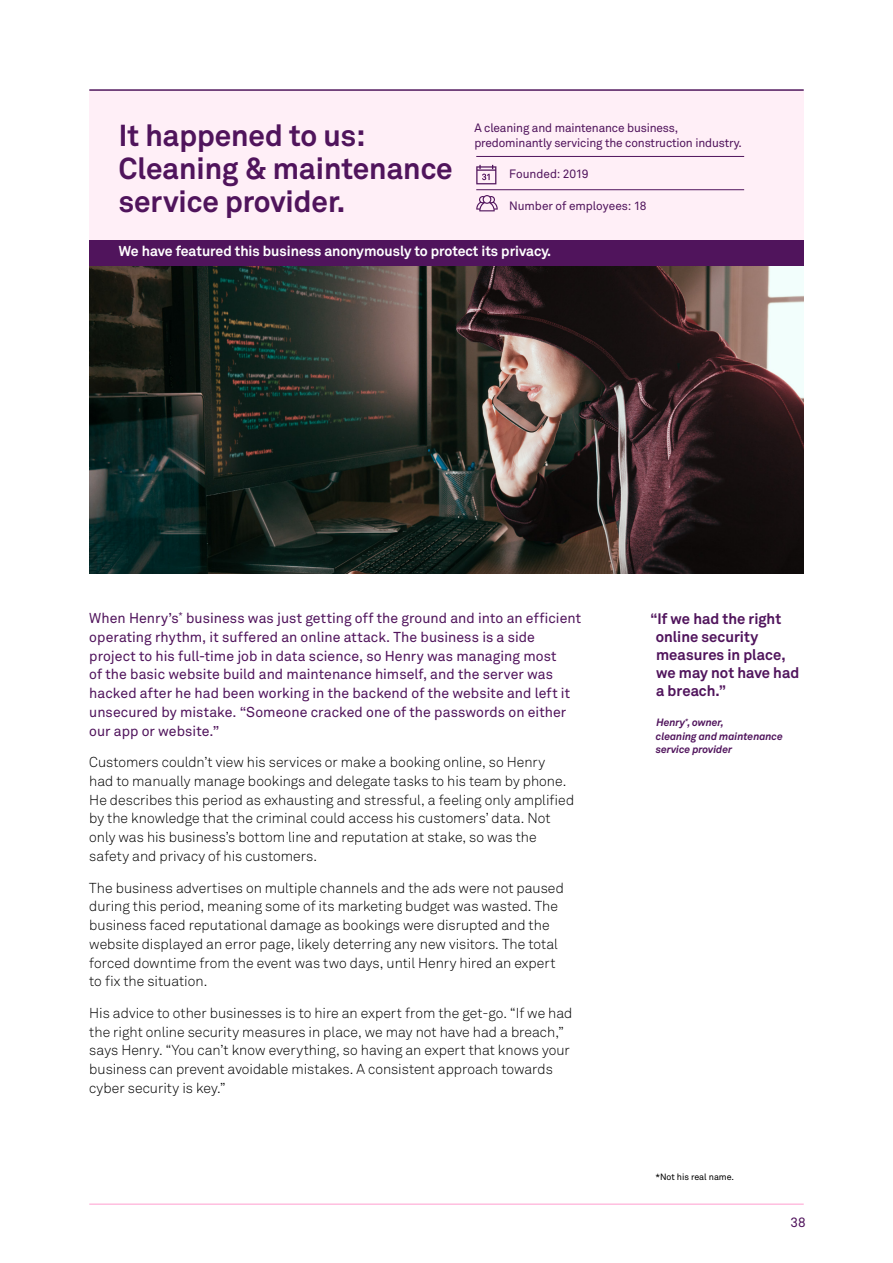
<style>
.page{position:relative;width:893px;height:1263px;background:#fff}
.page>*{position:absolute;margin:0;border:0;box-sizing:border-box;transform-origin:0 0}
.t1{font:700 30px/33px "Telstra Akkurat";color:#50145c}
.t2{font:700 15px/18px "Telstra Akkurat";letter-spacing:.005em;color:#50145c}
.t3{font:300 14.25px/18.8px "Telstra Akkurat";color:#000}
.t4{font:14.25px/18.8px "Telstra Akkurat";letter-spacing:.005em;color:#50145c}
.t5{font:700 14.25px "Telstra Akkurat";color:#fff}
.t6{font:13.5px "Telstra Akkurat";color:#50145c}
.t7{font:12px/15px "Telstra Akkurat";letter-spacing:-.01em;color:#50145c}
.t8{font:italic 700 10.5px/13.5px "Telstra Akkurat";color:#50145c}
.t9{font:9px "Telstra Akkurat";color:#000}
</style>
<div class="page">
<hr style="left:89px;top:89px;width:715px;height:2px;background:#50145c">
<hr style="left:89px;top:1203px;width:715px;height:2px;background:#ffbedf">
<img style="left:89px;top:266px;width:715px;height:308px">
<div style="left:89px;top:91px;width:715px;height:151px;background:#ffeff7"></div>
<hr style="left:476px;top:189px;width:268px;height:1px;background:#50145c">
<hr style="left:476px;top:156px;width:268px;height:1px;background:#50145c">
<svg style="left:476px;top:165px;width:20px;height:19px"></svg>
<svg style="left:476px;top:195px;width:22px;height:16px"></svg>
<div style="left:89px;top:241px;width:715px;height:25px;background:#50145c"></div>
<h4 class="t1" style="left:119px;top:119px;width:335px">It happened to us:<br>Cleaning &amp; maintenance service provider.</h4>
<p class="t7" style="left:474px;top:120px;width:269px">A cleaning and maintenance business, predominantly servicing the construction industry.</p>
<p class="t7" style="left:509px;top:166px;width:81px">Founded: 2019</p>
<p class="t7" style="left:509px;top:198px;width:139px">Number of employees: 18</p>
<p class="t5" style="left:119px;top:243px;width:434px">We have featured this business anonymously to protect its privacy.</p>
<p class="t4" style="left:89px;top:609px;width:493px">When Henry’s<sup>*</sup> business was just getting off the ground and into an efficient operating rhythm, it suffered an online attack. The business is a side project to his full-time job in data science, so Henry was managing most<br>of the basic website build and maintenance himself, and the server was hacked after he had been working in the backend of the website and left it unsecured by mistake. “Someone cracked one of the passwords on either our app or website.”</p>
<p class="t3" style="left:89px;top:753px;width:486px">Customers couldn’t view his services or make a booking online, so Henry<br>had to manually manage bookings and delegate tasks to his team by phone.<br>He describes this period as exhausting and stressful, a feeling only amplified by the knowledge that the criminal could access his customers’ data. Not only was his business’s bottom line and reputation at stake, so was the safety and privacy of his customers.</p>
<p class="t3" style="left:89px;top:878px;width:476px">The business advertises on multiple channels and the ads were not paused during this period, meaning some of its marketing budget was wasted. The business faced reputational damage as bookings were disrupted and the website displayed an error page, likely deterring any new visitors. The total forced downtime from the event was two days, until Henry hired an expert to fix the situation.</p>
<p class="t3" style="left:89px;top:1003px;width:485px">His advice to other businesses is to hire an expert from the get-go. “If we had the right online security measures in place, we may not have had a breach,” says Henry. “You can’t know everything, so having an expert that knows your business can prevent avoidable mistakes. A consistent approach towards cyber security is key.”</p>
<p class="t2" style="left:656px;top:609px;width:145px;text-indent:-5px">“If we had the right online security measures in place, we may not have had a breach.”</p>
<p class="t8" style="left:656px;top:716px;width:128px">Henry<sup>*</sup>, owner,<br>cleaning and maintenance service provider</p>
<p class="t9" style="left:655px;top:1171px;width:80px">*Not his real name.</p>
<p class="t6" style="left:791px;top:1214px;width:17px">38</p>
</div>
